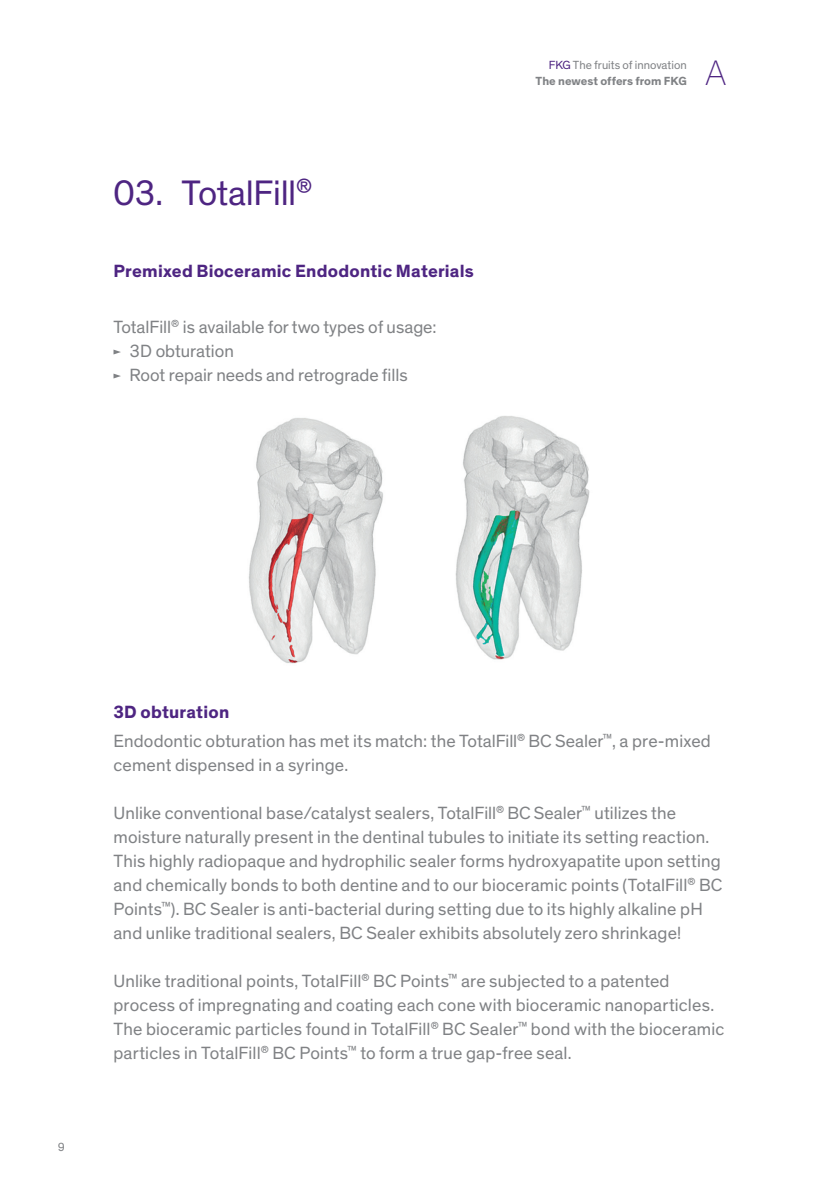
<style>
.page{position:relative;width:840px;height:1191px;background:#fff}
.page>*{position:absolute;margin:0;border:0;box-sizing:border-box;transform-origin:0 0}
.t1{font:36px "Theinhardt";letter-spacing:-.01em;color:#4e2582}
.t2{font:100 36px "Theinhardt";color:#4e2582}
.t3{font:18px/24px "Theinhardt";letter-spacing:.01em;color:#808285}
.t4{font:700 18px "Theinhardt";letter-spacing:.01em;color:#4e2582}
.t5{font:700 12px/16px "Theinhardt";color:#808285;text-align:right}
.t6{font:12px "Theinhardt";color:#808285}
.s1{font-weight:400;color:#4e2582}
.s2{font-weight:400}
.s3{font-weight:700;color:#4e2582}
</style>
<div class="page">
<img style="left:249px;top:418px;width:134px;height:246px">
<img style="left:455px;top:416px;width:135px;height:244px">
<svg style="left:113px;top:349px;width:8px;height:5px"></svg>
<svg style="left:113px;top:373px;width:8px;height:5px"></svg>
<h1 class="t1" style="left:113px;top:172px;width:200px">03. TotalFill<sup>®</sup></h1>
<p class="t4" style="left:113px;top:260px;width:361px">Premixed Bioceramic Endodontic Materials</p>
<p class="t3" style="left:129px;top:316px;width:308px;text-indent:-16px">TotalFill<sup>®</sup> is available for two types of usage:<br>3D obturation<br>Root repair needs and retrograde fills</p>
<p class="t5" style="left:535px;top:57px;width:152px"><span class="s1">FKG</span> <span class="s2">The fruits of innovation<br></span>The newest offers from FKG</p>
<h1 class="t2" style="left:704px;top:52px;width:23px">A</h1>
<p class="t6" style="left:57px;top:1140px;width:9px">9</p>
<p class="t3" style="left:113px;top:697px;width:598px;line-height:29.6px"><span class="s3">3D obturation<br></span>Endodontic obturation has met its match: the TotalFill<sup>®</sup> BC Sealer<sup>™</sup>, a pre-mixed</p>
<p class="t3" style="left:113px;top:753px;width:236px">cement dispensed in a syringe.</p>
<p class="t3" style="left:113px;top:801px;width:610px">Unlike conventional base/catalyst sealers, TotalFill<sup>®</sup> BC Sealer<sup>™</sup> utilizes the moisture naturally present in the dentinal tubules to initiate its setting reaction.<br>This highly radiopaque and hydrophilic sealer forms hydroxyapatite upon setting and chemically bonds to both dentine and to our bioceramic points (TotalFill<sup>®</sup> BC Points<sup>™</sup>). BC Sealer is anti-bacterial during setting due to its highly alkaline pH and unlike traditional sealers, BC Sealer exhibits absolutely zero shrinkage!</p>
<p class="t3" style="left:113px;top:969px;width:612px">Unlike traditional points, TotalFill<sup>®</sup> BC Points<sup>™</sup> are subjected to a patented process of impregnating and coating each cone with bioceramic nanoparticles.<br>The bioceramic particles found in TotalFill<sup>®</sup> BC Sealer<sup>™</sup> bond with the bioceramic particles in TotalFill<sup>®</sup> BC Points<sup>™</sup> to form a true gap-free seal.</p>
</div>
